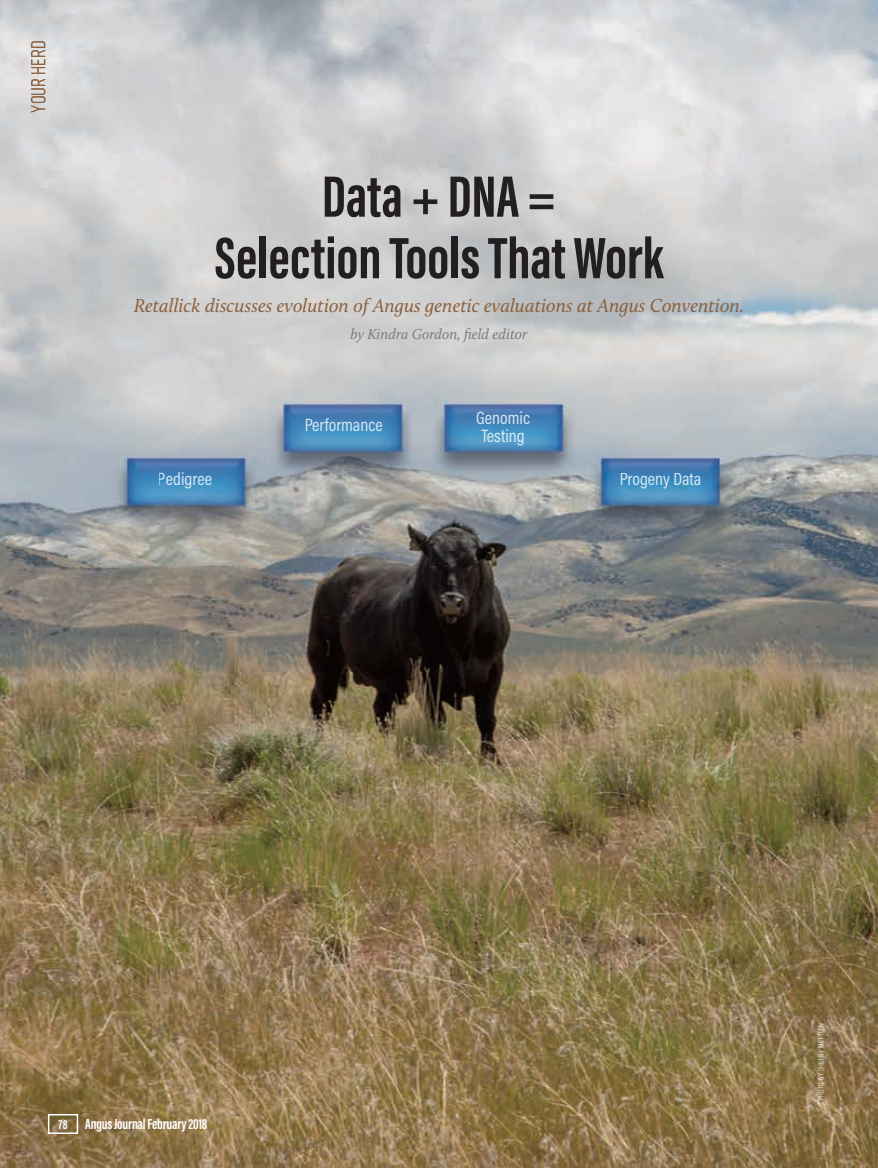
<style>
.page{position:relative;width:878px;height:1168px;background:#fff}
.page>*{position:absolute;margin:0;border:0;box-sizing:border-box;transform-origin:0 0}
.T2_Hed{font:700 60px "Acumin Pro Extra Cond";color:#231f20}
.T2_Deck{font:italic 19.5px "Calluna";color:#8b603c}
.Bug{font:300 19.5px "Rift";color:#8b603c}
.t1{font:18px/18px "Acumin Pro Cond";color:#fff}
.T2_byline{font:italic 15px "Calluna";color:#7b7d80}
.t2{font:700 15px "Acumin Pro Extra Cond";letter-spacing:-.01em;color:#fff}
.Photo_Credit{font:300 7.5px "Acumin Pro Cond";letter-spacing:.05em;color:#fff}
.s1{font-size:13.5px}
</style>
<div class="page">
<img style="left:0;top:0;width:878px;height:1168px">
<div style="left:48px;top:1114px;width:30px;height:20px;border:2px solid #fff"></div>
<p class="Bug" style="left:25px;top:112px;width:73px;rotate:-90deg">Your Herd</p>
<p class="T2_Hed" style="left:322px;top:160px;width:235px">Data + DNA =</p>
<p class="T2_Hed" style="left:215px;top:221px;width:450px">Selection Tools That Work</p>
<p class="T2_Deck" style="left:134px;top:294px;width:612px">Retallick discusses evolution of Angus genetic evaluations at Angus Convention.</p>
<p class="T2_byline" style="left:350px;top:325px;width:178px">by Kindra Gordon, field editor</p>
<p class="t1" style="left:158px;top:470px;width:56px">Pedigree</p>
<p class="t1" style="left:304px;top:416px;width:80px">Performance</p>
<p class="t1" style="left:476px;top:409px;width:55px">Genomic<br>Testing</p>
<p class="t1" style="left:619px;top:470px;width:83px">Progeny Data</p>
<p class="t2" style="left:58px;top:1115px;width:150px"><span class="s1">78</span> Angus Journal February 2018</p>
<p class="Photo_Credit" style="left:816px;top:1100px;width:79px;rotate:-90deg">PHOTO BY SHELBY METTLEN</p>
</div>
